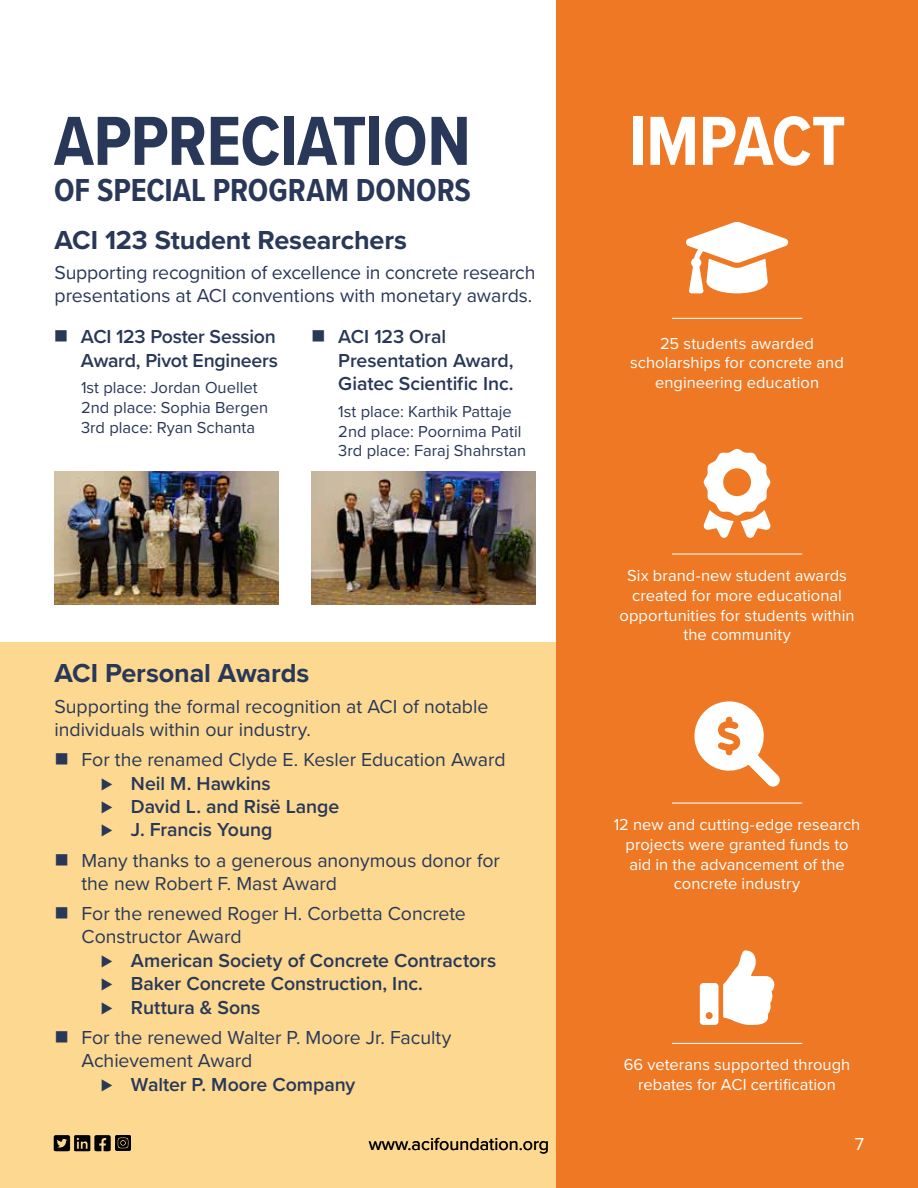
<style>
.page{position:relative;width:918px;height:1188px;background:#fff}
.page>*{position:absolute;margin:0;border:0;box-sizing:border-box;transform-origin:0 0}
.t1{font:700 72px "Proxima Nova Cond";letter-spacing:-.01em;color:#293858}
.t2{font:700 72px "Proxima Nova Cond";letter-spacing:-.005em;color:#fff}
.t3{font:700 33px "Proxima Nova Cond";color:#293858}
.t4{font:700 27px "Proxima Nova";letter-spacing:-.005em;color:#293858}
.t5{font:19.5px/23.4px "Proxima Nova";color:#293858}
.t6{font:600 19.5px/23.4px "Proxima Nova";letter-spacing:-.005em;color:#293858}
.t7{font:18px "Proxima Nova";color:#000}
.t8{font:18px "Proxima Nova";color:#fff}
.t9{font:16.5px/19.8px "Proxima Nova";letter-spacing:.005em;color:#fff;text-align:center}
.t10{font:16.5px/19.8px "Proxima Nova";color:#293858}
.s1{font-weight:400}
</style>
<div class="page">
<div style="left:0;top:643px;width:556px;height:545px;background:#fcd890"></div>
<div style="left:556px;top:0;width:362px;height:1188px;background:#ee7823"></div>
<svg style="left:686px;top:222px;width:102px;height:71px"></svg>
<hr style="left:672px;top:318px;width:130px;height:1px;background:#fff">
<svg style="left:704px;top:449px;width:66px;height:89px"></svg>
<hr style="left:672px;top:554px;width:130px;height:1px;background:#fff">
<svg style="left:694px;top:701px;width:86px;height:86px"></svg>
<hr style="left:672px;top:803px;width:130px;height:1px;background:#fff">
<svg style="left:700px;top:950px;width:74px;height:75px"></svg>
<hr style="left:672px;top:1043px;width:130px;height:1px;background:#fff">
<img style="left:311px;top:471px;width:224px;height:133px">
<img style="left:54px;top:471px;width:224px;height:133px">
<svg style="left:115px;top:1135px;width:16px;height:16px"></svg>
<h1 class="t1" style="left:54px;top:88px;width:418px">APPRECIATION</h1>
<h2 class="t3" style="left:54px;top:166px;width:419px">OF SPECIAL PROGRAM DONORS</h2>
<h3 class="t4" style="left:54px;top:220px;width:354px">ACI 123 Student Researchers</h3>
<p class="t5" style="left:54px;top:260px;width:483px">Supporting recognition of excellence in concrete research presentations at ACI conventions with monetary awards.</p>
<p class="t6" style="left:81px;top:325px;width:199px">ACI 123 Poster Session<br>Award, Pivot Engineers</p>
<p class="t10" style="left:81px;top:377px;width:189px">1st place: Jordan Ouellet<br>2nd place: Sophia Bergen<br>3rd place: Ryan Schanta</p>
<p class="t6" style="left:338px;top:325px;width:177px">ACI 123 Oral<br>Presentation Award,<br>Giatec Scientific Inc.</p>
<p class="t10" style="left:338px;top:401px;width:189px">1st place: Karthik Pattaje<br>2nd place: Poornima Patil<br>3rd place: Faraj Shahrstan</p>
<h3 class="t4" style="left:54px;top:653px;width:256px">ACI Personal Awards</h3>
<p class="t5" style="left:54px;top:694px;width:436px">Supporting the formal recognition at ACI of notable individuals within our industry.</p>
<p class="t6" style="left:101px;top:747px;width:406px;text-indent:-20px"><span class="s1">For the renamed Clyde E. Kesler Education Award ⊲</span> Neil M. Hawkins<br><span class="s1">⊲</span> David L. and Risë Lange<br><span class="s1">⊲</span> J. Francis Young</p>
<p class="t5" style="left:81px;top:847px;width:420px">Many thanks to a generous anonymous donor for the new Robert F. Mast Award</p>
<p class="t5" style="left:81px;top:901px;width:386px">For the renewed Roger H. Corbetta Concrete<br>Constructor Award</p>
<p class="t6" style="left:101px;top:948px;width:397px"><span class="s1">⊲</span> American Society of Concrete Contractors <span class="s1">⊲</span> Baker Concrete Construction, Inc.<br><span class="s1">⊲</span> Ruttura &amp; Sons</p>
<p class="t5" style="left:81px;top:1025px;width:371px">For the renewed Walter P. Moore Jr. Faculty</p>
<p class="t5" style="left:81px;top:1048px;width:172px">Achievement Award</p>
<p class="t6" style="left:101px;top:1072px;width:256px"><span class="s1">⊲</span> Walter P. Moore Company</p>
<h1 class="t2" style="left:628px;top:88px;width:219px">IMPACT</h1>
<p class="t9" style="left:630px;top:332px;width:215px">25 students awarded scholarships for concrete and engineering education</p>
<p class="t9" style="left:620px;top:565px;width:237px">Six brand-new student awards created for more educational opportunities for students within the community</p>
<p class="t9" style="left:614px;top:814px;width:248px">12 new and cutting-edge research projects were granted funds to aid in the advancement of the concrete industry</p>
<p class="t9" style="left:624px;top:1054px;width:228px">66 veterans supported through rebates for ACI certification</p>
<p class="t7" style="left:369px;top:1130px;width:182px">www.acifoundation.org</p>
<p class="t8" style="left:855px;top:1130px;width:11px">7</p>
</div>
